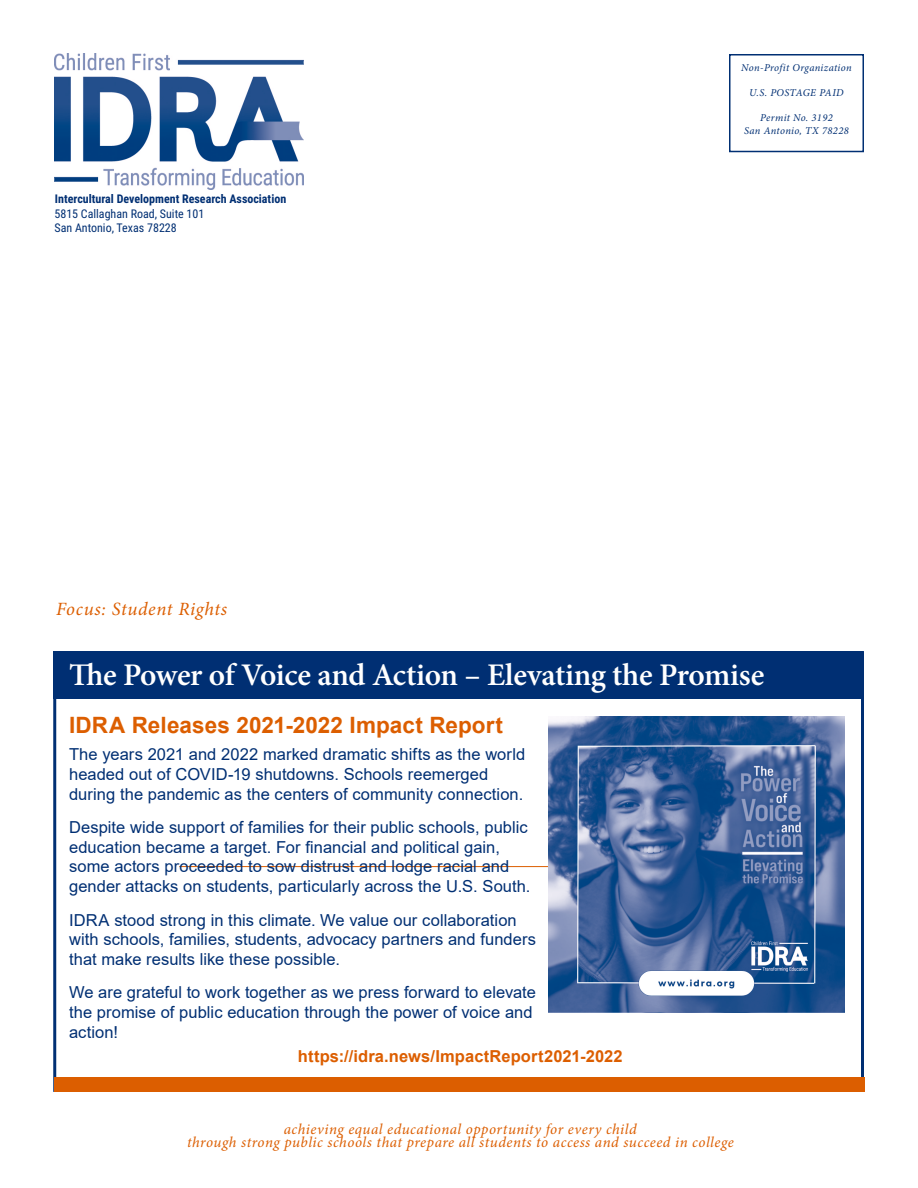
<style>
.page{position:relative;width:918px;height:1188px;background:#fff}
.page>*{position:absolute;margin:0;border:0;box-sizing:border-box;transform-origin:0 0}
.t1{font:600 31.5px "Minion Pro";letter-spacing:-.01em;color:#fff}
.body_text{font:700 22.5px "Arial";letter-spacing:.005em;color:#dc5e00}
.t2{font:italic 18.75px "Minion Pro";letter-spacing:.035em;color:#dc5e00}
.body_text-2{font:16.5px/19.8px "Arial";letter-spacing:.005em;color:#002f73}
.body_text-3{font:700 16.5px "Arial";letter-spacing:.01em;color:#dc5e00}
.t3{font:italic 15px "Minion Pro";letter-spacing:.03em;color:#dc5e00}
.t4{font:12px "Roboto Condensed";color:#002f73}
.t5{font:700 12px "Roboto Condensed";color:#002f73}
.t6{font:italic 10.5px "Minion Pro";letter-spacing:.035em;color:#002f73}
</style>
<div class="page">
<div style="left:729px;top:54px;width:135px;height:98px;border:2px solid #002f73"></div>
<img style="left:54px;top:54px;width:250px;height:135px">
<hr style="left:179px;top:866px;width:631px;height:1px;background:#dc5e00">
<div style="left:54px;top:1078px;width:811px;height:14px;background:#dc5e00"></div>
<div style="left:53px;top:651px;width:809px;height:48px;background:#002f73"></div>
<img style="left:549px;top:717px;width:296px;height:296px">
<p class="t5" style="left:55px;top:190px;width:233px">Intercultural Development Research Association</p>
<p class="t4" style="left:54px;top:205px;width:151px">5815 Callaghan Road, Suite 101</p>
<p class="t4" style="left:54px;top:220px;width:124px">San Antonio, Texas 78228</p>
<p class="t2" style="left:56px;top:597px;width:172px">Focus: Student Rights</p>
<p class="t6" style="left:741px;top:60px;width:112px">Non-Profit Organization</p>
<p class="t6" style="left:749px;top:85px;width:96px">U.S. POSTAGE PAID</p>
<p class="t6" style="left:760px;top:111px;width:74px">Permit No. 3192</p>
<p class="t6" style="left:744px;top:123px;width:106px">San Antonio, TX 78228</p>
<p class="t1" style="left:69px;top:653px;width:697px">The Power of Voice and Action – Elevating the Promise</p>
<p class="body_text" style="left:69px;top:709px;width:435px">IDRA Releases 2021-2022 Impact Report</p>
<p class="body_text-2" style="left:69px;top:744px;width:458px">The years 2021 and 2022 marked dramatic shifts as the world headed out of COVID-19 shutdowns. Schools reemerged during the pandemic as the centers of community connection.</p>
<p class="body_text-2" style="left:69px;top:817px;width:463px">Despite wide support of families for their public schools, public education became a target. For financial and political gain, some actors proceeded to sow distrust and lodge racial and gender attacks on students, particularly across the U.S. South.</p>
<p class="body_text-2" style="left:69px;top:910px;width:468px">IDRA stood strong in this climate. We value our collaboration with schools, families, students, advocacy partners and funders that make results like these possible.</p>
<p class="body_text-2" style="left:69px;top:983px;width:468px">We are grateful to work together as we press forward to elevate the promise of public education through the power of voice and action!</p>
<p class="body_text-3" style="left:298px;top:1044px;width:326px">https://idra.news/ImpactReport2021-2022</p>
<p class="t3" style="left:284px;top:1119px;width:354px">achieving equal educational opportunity for every child</p>
<p class="t3" style="left:187px;top:1132px;width:548px">through strong public schools that prepare all students to access and succeed in college</p>
</div>
